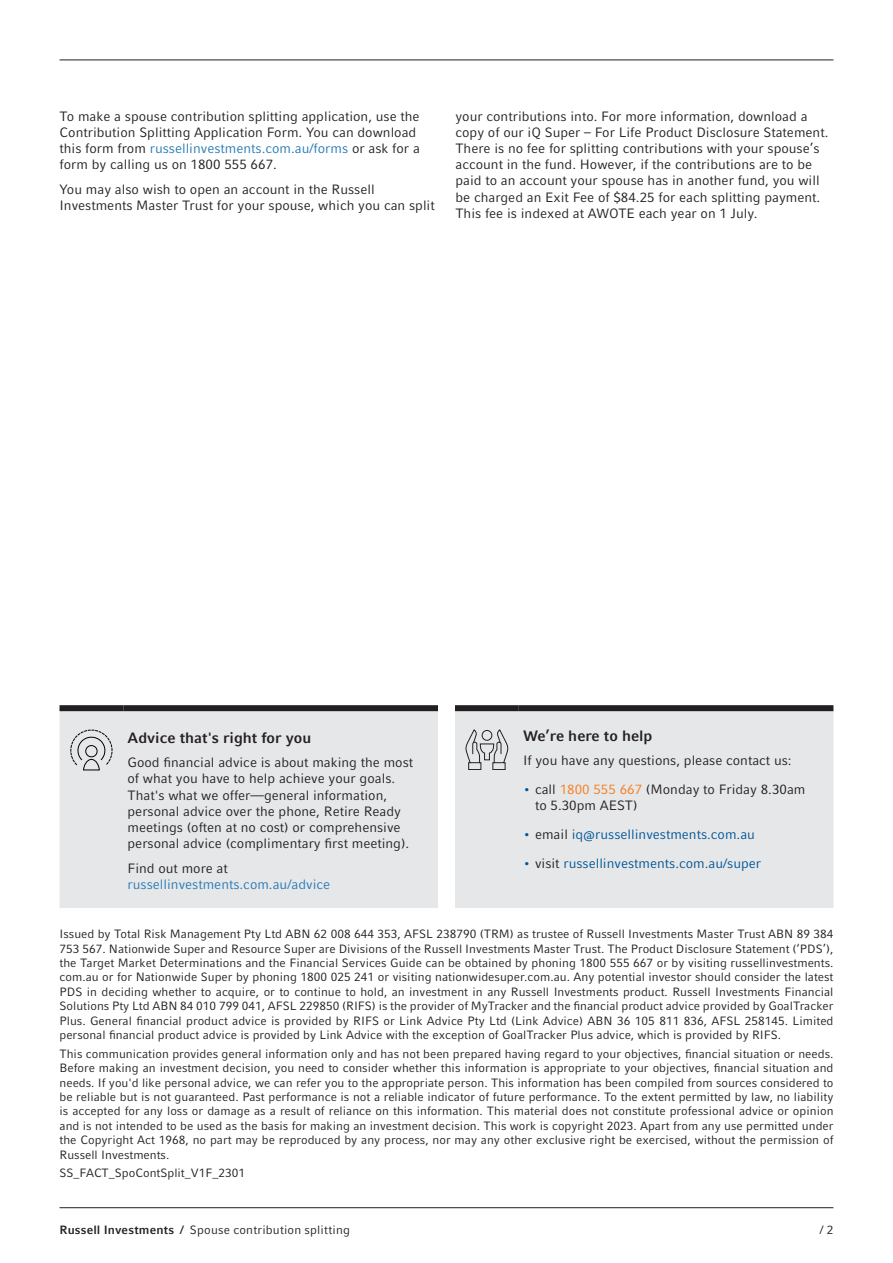
<style>
.page{position:relative;width:893px;height:1263px;background:#fff}
.page>*{position:absolute;margin:0;border:0;box-sizing:border-box;transform-origin:0 0}
.t1{font:700 15px "Compatil Fact LT Pro";color:#231f20}
.t2{font:13.5px/16.2px "Compatil Fact LT Pro";color:#231f20}
.t3{font:13.5px "Compatil Fact LT Pro";color:#005595}
.t4{font:13.5px "Compatil Fact LT Pro";color:#267ab6}
.t5{font:12px/14.4px "Compatil Fact LT Pro";color:#231f20;text-align:justify}
.s1{color:#267ab6}
.s2{color:#005595}
.s3{color:#f57f21}
.s4{color:#231f20}
.s5{font-weight:700}
</style>
<div class="page">
<hr style="left:60px;top:60px;width:773px;height:1px;background:#231f20">
<hr style="left:60px;top:1207px;width:773px;height:1px;background:#231f20">
<div style="left:60px;top:711px;width:378px;height:197px;background:#e6e7e9"></div>
<div style="left:60px;top:705px;width:63px;height:6px;background:#231f20"></div>
<div style="left:123px;top:705px;width:315px;height:6px;background:#231f20"></div>
<svg style="left:70px;top:729px;width:43px;height:42px;background:#c9cacc"></svg>
<div style="left:455px;top:711px;width:378px;height:197px;background:#e6e7e9"></div>
<div style="left:455px;top:705px;width:64px;height:6px;background:#231f20"></div>
<div style="left:519px;top:705px;width:314px;height:6px;background:#231f20"></div>
<svg style="left:466px;top:729px;width:42px;height:41px;background:#c1c1c2"></svg>
<p class="t2" style="left:60px;top:108px;width:362px">To make a spouse contribution splitting application, use the Contribution Splitting Application Form. You can download this form from <span class="s1">russellinvestments.com.au/forms</span> or ask for a form by calling us on 1800 555 667.</p>
<p class="t2" style="left:60px;top:181px;width:377px">You may also wish to open an account in the Russell<br>Investments Master Trust for your spouse, which you can split</p>
<p class="t2" style="left:455px;top:108px;width:374px">your contributions into. For more information, download a copy of our iQ Super – For Life Product Disclosure Statement.<br>There is no fee for splitting contributions with your spouse’s account in the fund. However, if the contributions are to be paid to an account your spouse has in another fund, you will be charged an Exit Fee of $84.25 for each splitting payment.<br>This fee is indexed at AWOTE each year on 1 July.</p>
<p class="t1" style="left:128px;top:728px;width:185px">Advice that's right for you</p>
<p class="t2" style="left:128px;top:754px;width:287px">Good financial advice is about making the most of what you have to help achieve your goals.<br>That's what we offer—general information, personal advice over the phone, Retire Ready meetings (often at no cost) or comprehensive personal advice (complimentary first meeting).</p>
<p class="t2" style="left:128px;top:860px;width:102px">Find out more at</p>
<p class="t4" style="left:128px;top:876px;width:204px">russellinvestments.com.au/advice</p>
<p class="t1" style="left:523px;top:726px;width:131px">We’re here to help</p>
<p class="t2" style="left:523px;top:752px;width:270px">If you have any questions, please contact us:</p>
<p class="t2" style="left:535px;top:781px;width:272px;text-indent:-12px"><span class="s2">•</span> call <span class="s3">1800 555 667</span> (Monday to Friday 8.30am to 5.30pm AEST)</p>
<p class="t3" style="left:523px;top:827px;width:233px">• <span class="s4">email</span> iq@russellinvestments.com.au</p>
<p class="t3" style="left:523px;top:856px;width:240px">• <span class="s4">visit</span> russellinvestments.com.au/super</p>
<p class="t5" style="left:60px;top:927px;width:775px">Issued by Total Risk Management Pty Ltd ABN 62 008 644 353, AFSL 238790 (TRM) as trustee of Russell Investments Master Trust ABN 89 384<br>753 567. Nationwide Super and Resource Super are Divisions of the Russell Investments Master Trust. The Product Disclosure Statement (‘PDS’), the Target Market Determinations and the Financial Services Guide can be obtained by phoning 1800 555 667 or by visiting russellinvestments. com.au or for Nationwide Super by phoning 1800 025 241 or visiting nationwidesuper.com.au. Any potential investor should consider the latest PDS in deciding whether to acquire, or to continue to hold, an investment in any Russell Investments product. Russell Investments Financial Solutions Pty Ltd ABN 84 010 799 041, AFSL 229850 (RIFS) is the provider of MyTracker and the financial product advice provided by GoalTracker Plus. General financial product advice is provided by RIFS or Link Advice Pty Ltd (Link Advice) ABN 36 105 811 836, AFSL 258145. Limited personal financial product advice is provided by Link Advice with the exception of GoalTracker Plus advice, which is provided by RIFS.</p>
<p class="t5" style="left:60px;top:1046px;width:775px">This communication provides general information only and has not been prepared having regard to your objectives, financial situation or needs.<br>Before making an investment decision, you need to consider whether this information is appropriate to your objectives, financial situation and needs. If you'd like personal advice, we can refer you to the appropriate person. This information has been compiled from sources considered to be reliable but is not guaranteed. Past performance is not a reliable indicator of future performance. To the extent permitted by law, no liability is accepted for any loss or damage as a result of reliance on this information. This material does not constitute professional advice or opinion and is not intended to be used as the basis for making an investment decision. This work is copyright 2023. Apart from any use permitted under the Copyright Act 1968, no part may be reproduced by any process, nor may any other exclusive right be exercised, without the permission of Russell Investments.</p>
<p class="t5" style="left:60px;top:1166px;width:187px">SS_FACT_SpoContSplit_V1F_2301</p>
<p class="t5" style="left:60px;top:1222px;width:292px"><span class="s5">Russell Investments /</span> Spouse contribution splitting</p>
<p class="t5" style="left:820px;top:1222px;width:15px">/ 2</p>
</div>
